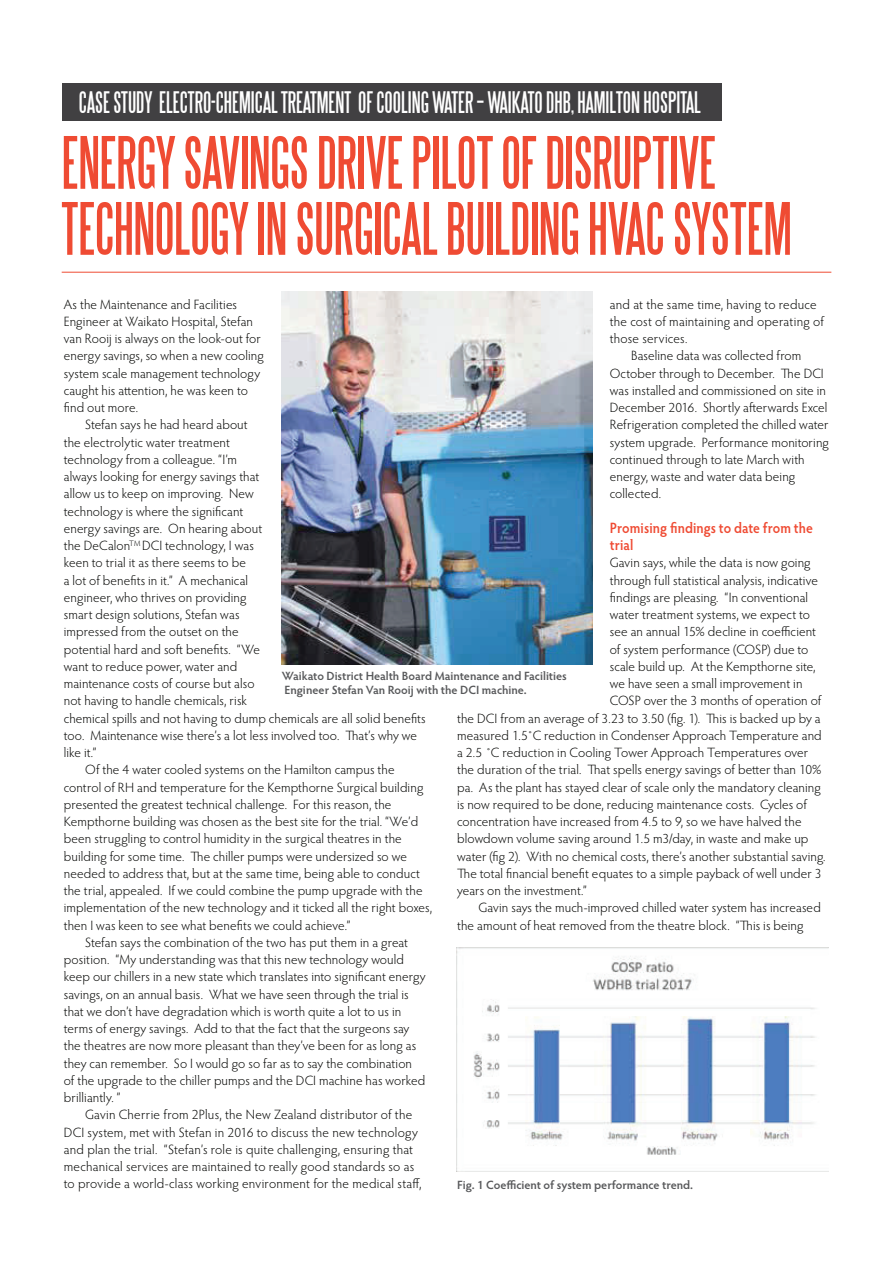
<style>
.page{position:relative;width:893px;height:1263px;background:#fff}
.page>*{position:absolute;margin:0;border:0;box-sizing:border-box;transform-origin:0 0}
.t1{font:66px/66px "Steelfish";letter-spacing:-.005em;color:#ef4b33}
.t2{font:27.3px "Steelfish";color:#fff}
.t3{font:600 15px/17.2px "Hypatia Sans Pro";letter-spacing:.01em;color:#ef4b33;scale:.9 1}
.t4{font:300 13.5px/17.2px "Hypatia Sans Pro";letter-spacing:.01em;color:#040503}
.t5{font:600 12px/13.8px "Hypatia Sans Pro";letter-spacing:-.005em;color:#58595b}
</style>
<div class="page">
<div style="left:62px;top:83px;width:659px;height:38px;background:#414042"></div>
<hr style="left:62px;top:272px;width:769px;height:1px;background:#ef4b33">
<img style="left:282px;top:291px;width:311px;height:374px">
<img style="left:457px;top:947px;width:372px;height:208px">
<h2 class="t2" style="left:79px;top:88px;width:623px">CASE STUDY ELECTRO-CHEMICAL TREATMENT OF COOLING WATER – WAIKATO DHB, HAMILTON HOSPITAL</h2>
<h1 class="t1" style="left:62px;top:131px;width:732px">ENERGY SAVINGS DRIVE PILOT OF DISRUPTIVE<br>TECHNOLOGY IN SURGICAL BUILDING HVAC SYSTEM</h1>
<p class="t4" style="left:64px;top:295px;width:202px">As the Maintenance and Facilities Engineer at Waikato Hospital, Stefan van Rooij is always on the look-out for energy savings, so when a new cooling system scale management technology caught his attention, he was keen to find out more.</p>
<p class="t4" style="left:85px;top:416px;width:164px">Stefan says he had heard about</p>
<p class="t4" style="left:64px;top:433px;width:168px">the electrolytic water treatment</p>
<p class="t4" style="left:64px;top:450px;width:175px">technology from a colleague. “I’m</p>
<p class="t4" style="left:64px;top:467px;width:197px">always looking for energy savings that</p>
<p class="t4" style="left:64px;top:485px;width:191px">allow us to keep on improving. New</p>
<p class="t4" style="left:64px;top:502px;width:181px">technology is where the significant</p>
<p class="t4" style="left:64px;top:519px;width:200px">energy savings are. On hearing about</p>
<p class="t4" style="left:64px;top:536px;width:192px">the DeCalon<sup>TM</sup> DCI technology, I was</p>
<p class="t4" style="left:64px;top:554px;width:184px">keen to trial it as there seems to be</p>
<p class="t4" style="left:64px;top:571px;width:186px">a lot of benefits in it.” A mechanical</p>
<p class="t4" style="left:64px;top:588px;width:184px">engineer, who thrives on providing</p>
<p class="t4" style="left:64px;top:605px;width:177px">smart design solutions, Stefan was</p>
<p class="t4" style="left:64px;top:623px;width:176px">impressed from the outset on the</p>
<p class="t4" style="left:64px;top:640px;width:198px">potential hard and soft benefits. “We</p>
<p class="t4" style="left:64px;top:657px;width:175px">want to reduce power, water and</p>
<p class="t4" style="left:64px;top:674px;width:192px">maintenance costs of course but also</p>
<p class="t4" style="left:64px;top:692px;width:185px">not having to handle chemicals, risk</p>
<p class="t4" style="left:64px;top:709px;width:363px">chemical spills and not having to dump chemicals are all solid benefits</p>
<p class="t4" style="left:64px;top:726px;width:355px">too. Maintenance wise there’s a lot less involved too. That’s why we</p>
<p class="t4" style="left:64px;top:743px;width:34px">like it.”</p>
<p class="t4" style="left:85px;top:761px;width:311px">Of the 4 water cooled systems on the Hamilton campus the</p>
<p class="t4" style="left:64px;top:778px;width:361px">control of RH and temperature for the Kempthorne Surgical building</p>
<p class="t4" style="left:64px;top:795px;width:329px">presented the greatest technical challenge. For this reason, the</p>
<p class="t4" style="left:64px;top:812px;width:356px">Kempthorne building was chosen as the best site for the trial. “We’d</p>
<p class="t4" style="left:64px;top:830px;width:339px">been struggling to control humidity in the surgical theatres in the</p>
<p class="t4" style="left:64px;top:847px;width:345px">building for some time. The chiller pumps were undersized so we</p>
<p class="t4" style="left:64px;top:864px;width:358px">needed to address that, but at the same time, being able to conduct</p>
<p class="t4" style="left:64px;top:882px;width:360px">the trial, appealed. If we could combine the pump upgrade with the</p>
<p class="t4" style="left:64px;top:899px;width:370px">implementation of the new technology and it ticked all the right boxes,</p>
<p class="t4" style="left:64px;top:916px;width:288px">then I was keen to see what benefits we could achieve.”</p>
<p class="t4" style="left:85px;top:933px;width:324px">Stefan says the combination of the two has put them in a great</p>
<p class="t4" style="left:64px;top:951px;width:342px">position. “My understanding was that this new technology would</p>
<p class="t4" style="left:64px;top:968px;width:363px">keep our chillers in a new state which translates into significant energy</p>
<p class="t4" style="left:64px;top:985px;width:346px">savings, on an annual basis. What we have seen through the trial is</p>
<p class="t4" style="left:64px;top:1002px;width:339px">that we don’t have degradation which is worth quite a lot to us in</p>
<p class="t4" style="left:64px;top:1020px;width:347px">terms of energy savings. Add to that the fact that the surgeons say</p>
<p class="t4" style="left:64px;top:1037px;width:354px">the theatres are now more pleasant than they’ve been for as long as</p>
<p class="t4" style="left:64px;top:1054px;width:350px">they can remember. So I would go so far as to say the combination</p>
<p class="t4" style="left:64px;top:1071px;width:363px">of the upgrade to the chiller pumps and the DCI machine has worked</p>
<p class="t4" style="left:64px;top:1089px;width:58px">brilliantly. ”</p>
<p class="t4" style="left:85px;top:1106px;width:329px">Gavin Cherrie from 2Plus, the New Zealand distributor of the</p>
<p class="t4" style="left:64px;top:1123px;width:355px">DCI system, met with Stefan in 2016 to discuss the new technology</p>
<p class="t4" style="left:64px;top:1140px;width:351px">and plan the trial. “Stefan’s role is quite challenging, ensuring that</p>
<p class="t4" style="left:64px;top:1158px;width:352px">mechanical services are maintained to really good standards so as</p>
<p class="t4" style="left:64px;top:1175px;width:359px">to provide a world-class working environment for the medical staff,</p>
<p class="t4" style="left:610px;top:295px;width:208px">and at the same time, having to reduce</p>
<p class="t4" style="left:610px;top:312px;width:216px">the cost of maintaining and operating of</p>
<p class="t4" style="left:610px;top:330px;width:79px">those services.</p>
<p class="t4" style="left:631px;top:347px;width:172px">Baseline data was collected from</p>
<p class="t4" style="left:610px;top:364px;width:216px">October through to December. The DCI</p>
<p class="t4" style="left:610px;top:381px;width:218px">was installed and commissioned on site in</p>
<p class="t4" style="left:610px;top:399px;width:219px">December 2016. Shortly afterwards Excel</p>
<p class="t4" style="left:610px;top:416px;width:220px">Refrigeration completed the chilled water</p>
<p class="t4" style="left:610px;top:433px;width:221px">system upgrade. Performance monitoring</p>
<p class="t4" style="left:610px;top:450px;width:196px">continued through to late March with</p>
<p class="t4" style="left:610px;top:468px;width:187px">energy, waste and water data being</p>
<p class="t4" style="left:610px;top:485px;width:53px">collected.</p>
<p class="t3" style="left:610px;top:518px;width:227px">Promising findings to date from the trial</p>
<p class="t4" style="left:610px;top:554px;width:202px">Gavin says, while the data is now going</p>
<p class="t4" style="left:610px;top:571px;width:210px">through full statistical analysis, indicative</p>
<p class="t4" style="left:610px;top:588px;width:200px">findings are pleasing. “In conventional</p>
<p class="t4" style="left:610px;top:605px;width:202px">water treatment systems, we expect to</p>
<p class="t4" style="left:610px;top:623px;width:208px">see an annual 15% decline in coefficient</p>
<p class="t4" style="left:610px;top:640px;width:200px">of system performance (COSP) due to</p>
<p class="t4" style="left:610px;top:657px;width:207px">scale build up. At the Kempthorne site,</p>
<p class="t4" style="left:610px;top:674px;width:194px">we have seen a small improvement in</p>
<p class="t4" style="left:610px;top:692px;width:213px">COSP over the 3 months of operation of</p>
<p class="t4" style="left:457px;top:709px;width:365px">the DCI from an average of 3.23 to 3.50 (fig. 1). This is backed up by a</p>
<p class="t4" style="left:457px;top:726px;width:366px">measured 1.5˚C reduction in Condenser Approach Temperature and</p>
<p class="t4" style="left:457px;top:743px;width:352px">a 2.5 ˚C reduction in Cooling Tower Approach Temperatures over</p>
<p class="t4" style="left:457px;top:761px;width:366px">the duration of the trial. That spells energy savings of better than 10%</p>
<p class="t4" style="left:457px;top:778px;width:365px">pa. As the plant has stayed clear of scale only the mandatory cleaning</p>
<p class="t4" style="left:457px;top:795px;width:351px">is now required to be done, reducing maintenance costs. Cycles of</p>
<p class="t4" style="left:457px;top:812px;width:346px">concentration have increased from 4.5 to 9, so we have halved the</p>
<p class="t4" style="left:457px;top:830px;width:353px">blowdown volume saving around 1.5 m3/day, in waste and make up</p>
<p class="t4" style="left:457px;top:847px;width:370px">water (fig 2). With no chemical costs, there’s another substantial saving.</p>
<p class="t4" style="left:457px;top:864px;width:366px">The total financial benefit equates to a simple payback of well under 3</p>
<p class="t4" style="left:457px;top:882px;width:131px">years on the investment.”</p>
<p class="t4" style="left:478px;top:899px;width:344px">Gavin says the much-improved chilled water system has increased</p>
<p class="t4" style="left:457px;top:916px;width:348px">the amount of heat removed from the theatre block. “This is being</p>
<p class="t5" style="left:282px;top:669px;width:286px">Waikato District Health Board Maintenance and Facilities<br>Engineer Stefan Van Rooij with the DCI machine.</p>
<p class="t5" style="left:457px;top:1177px;width:237px">Fig. 1 Coefficient of system performance trend.</p>
</div>
